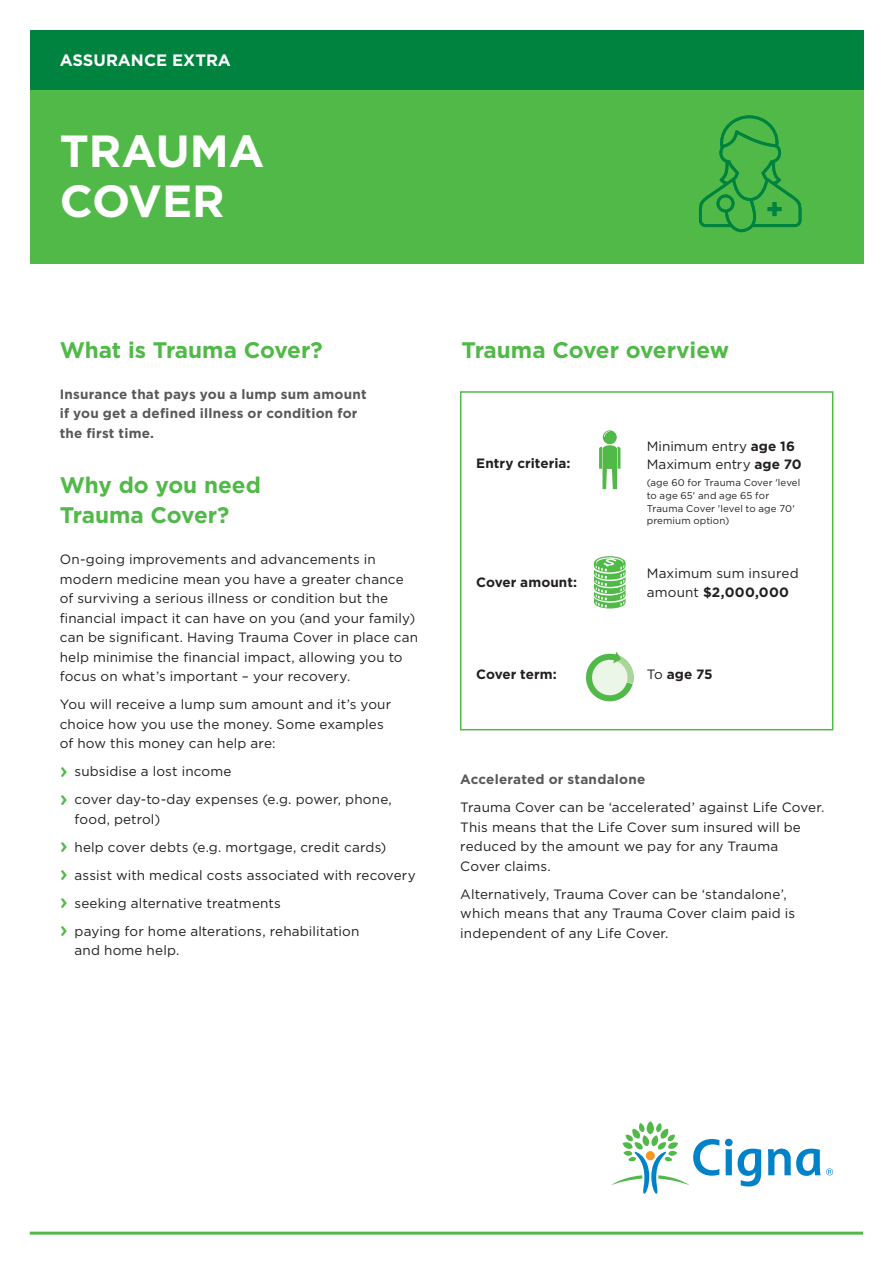
<style>
.page{position:relative;width:893px;height:1263px;background:#fff}
.page>*{position:absolute;margin:0;border:0;box-sizing:border-box;transform-origin:0 0}
.t1{font:700 45px/49.5px "Gotham";color:#fff}
.t2{font:700 22.5px/30px "Gotham";letter-spacing:-.005em;color:#51b948}
.t3{font:700 16.5px "Gotham";color:#fff}
.t4{font:13.5px/19.5px "Gotham";letter-spacing:.01em;color:#231f20}
.t5{font:700 13.5px/19.5px "Gotham";letter-spacing:.015em;color:#57585a}
.t6{font:700 13.5px "Gotham";letter-spacing:.005em;color:#231f20}
.t7{font:9.75px/12.8px "Gotham";letter-spacing:.015em;color:#231f20}
.s1{font-weight:500;font-size:22.5px;color:#51b948}
.s2{font-weight:700}
.s3{font-weight:400}
</style>
<div class="page">
<div style="left:30px;top:89px;width:833px;height:175px;background:#51b948"></div>
<div style="left:30px;top:30px;width:833px;height:59px;background:#00833e"></div>
<div style="left:460px;top:391px;width:373px;height:339px;background:#fff;border:2px solid #51b948"></div>
<svg style="left:599px;top:430px;width:21px;height:59px"></svg>
<svg style="left:586px;top:651px;width:48px;height:51px"></svg>
<svg style="left:594px;top:556px;width:32px;height:52px;background:#8acf84"></svg>
<hr style="left:30px;top:1231px;width:833px;height:3px;background:#51b948">
<svg style="left:699px;top:115px;width:102px;height:117px"></svg>
<svg style="left:612px;top:1121px;width:221px;height:73px"></svg>
<p class="t3" style="left:60px;top:49px;width:173px">ASSURANCE EXTRA</p>
<h1 class="t1" style="left:60px;top:126px;width:206px">TRAUMA<br>COVER</h1>
<h2 class="t2" style="left:60px;top:335px;width:264px">What is Trauma Cover?</h2>
<p class="t5" style="left:60px;top:384px;width:308px">Insurance that pays you a lump sum amount if you get a defined illness or condition for the first time.</p>
<h2 class="t2" style="left:60px;top:470px;width:203px">Why do you need<br>Trauma Cover?</h2>
<p class="t4" style="left:60px;top:549px;width:360px">On-going improvements and advancements in modern medicine mean you have a greater chance of surviving a serious illness or condition but the financial impact it can have on you (and your family) can be significant. Having Trauma Cover in place can help minimise the financial impact, allowing you to focus on what’s important – your recovery.</p>
<p class="t4" style="left:60px;top:694px;width:333px">You will receive a lump sum amount and it’s your choice how you use the money. Some examples of how this money can help are:</p>
<p class="t4" style="left:60px;top:757px;width:334px;line-height:28px"><span class="s1">›</span> subsidise a lost income<br><span class="s1">›</span> cover day-to-day expenses (e.g. power, phone,</p>
<p class="t4" style="left:60px;top:805px;width:358px;line-height:28px;text-indent:15px">food, petrol)<br><span class="s1">›</span> help cover debts (e.g. mortgage, credit cards)<br><span class="s1">›</span> assist with medical costs associated with recovery <span class="s1">›</span> seeking alternative treatments<br><span class="s1">›</span> paying for home alterations, rehabilitation</p>
<p class="t4" style="left:75px;top:940px;width:106px">and home help.</p>
<h2 class="t2" style="left:462px;top:335px;width:269px">Trauma Cover overview</h2>
<p class="t6" style="left:476px;top:454px;width:96px">Entry criteria:</p>
<p class="t4" style="left:647px;top:437px;width:157px;line-height:18px">Minimum entry <span class="s2">age 16<br></span>Maximum entry <span class="s2">age 70</span></p>
<p class="t7" style="left:647px;top:476px;width:155px">(age 60 for Trauma Cover 'level to age 65' and age 65 for<br>Trauma Cover 'level to age 70' premium option)</p>
<p class="t6" style="left:476px;top:573px;width:103px">Cover amount:</p>
<p class="t4" style="left:647px;top:563px;width:153px">Maximum sum insured amount <span class="s2">$2,000,000</span></p>
<p class="t6" style="left:476px;top:665px;width:82px">Cover term:</p>
<p class="t6" style="left:647px;top:665px;width:68px"><span class="s3">To</span> age 75</p>
<p class="t5" style="left:460px;top:770px;width:186px">Accelerated or standalone</p>
<p class="t4" style="left:460px;top:797px;width:366px">Trauma Cover can be ‘accelerated’ against Life Cover.<br>This means that the Life Cover sum insured will be reduced by the amount we pay for any Trauma<br>Cover claims.</p>
<p class="t4" style="left:460px;top:884px;width:336px">Alternatively, Trauma Cover can be ‘standalone’, which means that any Trauma Cover claim paid is independent of any Life Cover.</p>
</div>
